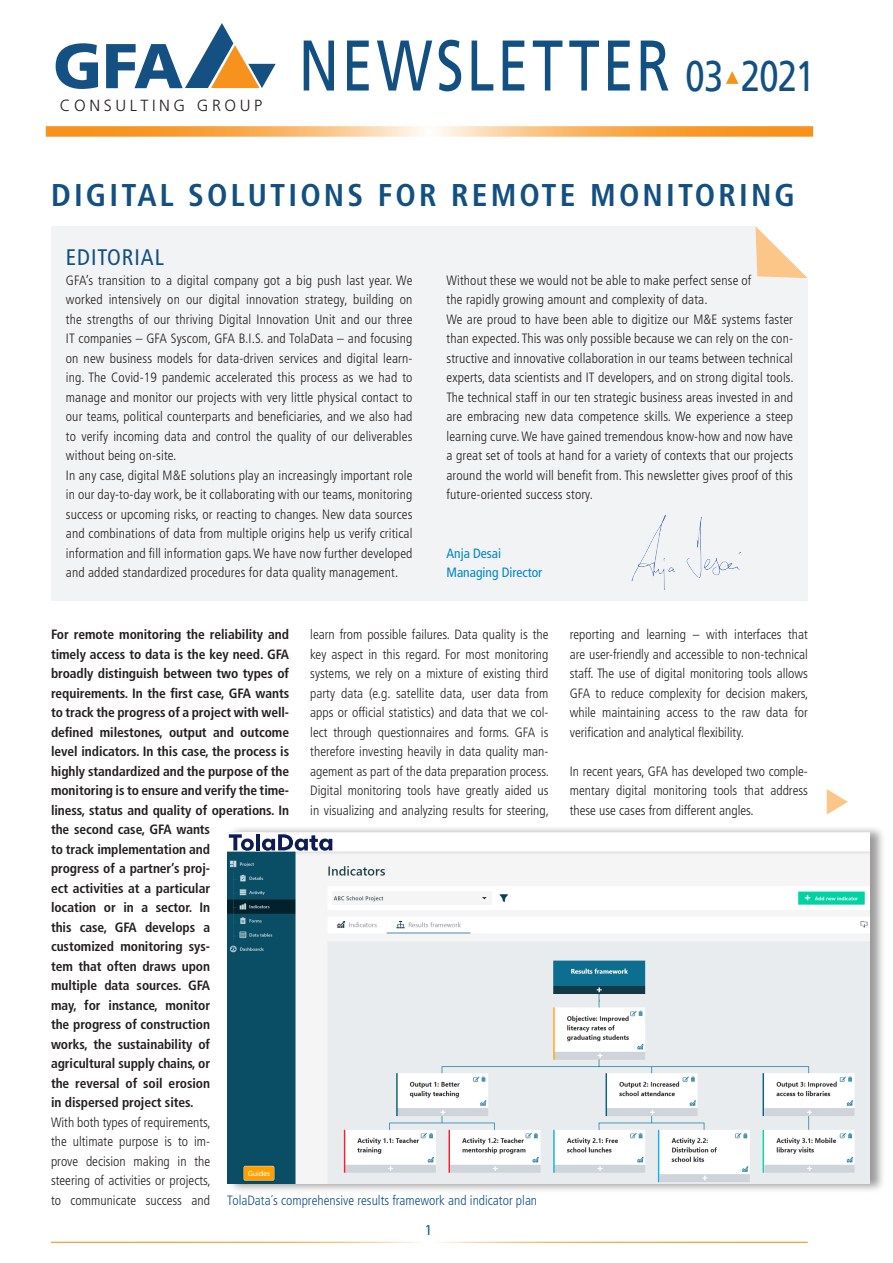
<style>
.page{position:relative;width:893px;height:1263px;background:#fff}
.page>*{position:absolute;margin:0;border:0;box-sizing:border-box;transform-origin:0 0}
.Headline{font:71.55px "Frutiger LT Pro";letter-spacing:.06em;color:#135082;scale:.78 1}
._04_Header{font:700 condensed 31.5px "Frutiger LT Std";letter-spacing:.1em;color:#135082}
._03_Editorial_Fließt{font:condensed 22.5px "Frutiger LT Std";letter-spacing:.04em;color:#135082}
.t1{font:300 16.2px "Frutiger LT Pro";letter-spacing:.22em;color:#231f20}
.t2{font:condensed 15px "Frutiger LT Std";color:#135082}
._03_Editorial_Fließt-2{font:300 condensed 13.5px/19.5px "Frutiger LT Std";color:#231f20;text-align:justify}
.t3{font:700 condensed 13.5px/19.5px "Frutiger LT Std";letter-spacing:-.005em;color:#231f20}
.t4{font:300 condensed 13.5px "Frutiger LT Std";color:#135082}
._03_Editorial_Fließt-3{font:condensed 13.5px "Frutiger LT Std";color:#0084ca}
.s1{font-size:42.45px}
</style>
<div class="page">
<svg style="left:51px;top:126px;width:757px;height:11px;background:#f9b667"></svg>
<div style="left:51px;top:226px;width:757px;height:375px;background:#f2f3f4"></div>
<img style="left:631px;top:515px;width:111px;height:74px">
<svg style="left:755px;top:226px;width:53px;height:52px"></svg>
<hr style="left:51px;top:1242px;width:757px;height:1px;background:#f7931d">
<div style="left:227px;top:826px;width:659px;height:367px;background:#231f20;opacity:.45"></div>
<img style="left:227px;top:832px;width:643px;height:352px">
<svg style="left:229px;top:834px;width:25px;height:17px"></svg>
<hr style="left:256px;top:834px;width:4px;height:16px;background:#0d1c55">
<svg style="left:262px;top:834px;width:70px;height:17px"></svg>
<svg style="left:56px;top:23px;width:220px;height:66px"></svg>
<svg style="left:726px;top:71px;width:13px;height:13px"></svg>
<svg style="left:827px;top:789px;width:21px;height:26px"></svg>
<p class="t1" style="left:60px;top:96px;width:204px">CONSULTING GROUP</p>
<p class="Headline" style="left:299px;top:24px;width:663px">NEWSLETTER <span class="s1">03 2021</span></p>
<p class="_04_Header" style="left:51px;top:176px;width:745px">DIGITAL SOLUTIONS FOR REMOTE MONITORING</p>
<p class="_03_Editorial_Fließt" style="left:66px;top:245px;width:99px">EDITORIAL</p>
<p class="_03_Editorial_Fließt-2" style="left:66px;top:271px;width:348px">GFA’s transition to a digital company got a big push last year. We worked intensively on our digital innovation strategy, building on the strengths of our thriving Digital Innovation Unit and our three IT companies – GFA Syscom, GFA B.I.S. and TolaData – and focusing on new business models for data-driven services and digital learn&shy;ing. The Covid-19 pandemic accelerated this process as we had to manage and monitor our projects with very little physical contact to our teams, political counterparts and beneficiaries, and we also had to verify incoming data and control the quality of our deliverables without being on-site.</p>
<p class="_03_Editorial_Fließt-2" style="left:66px;top:466px;width:348px">In any case, digital M&amp;E solutions play an increasingly important role in our day-to-day work, be it collaborating with our teams, monitoring success or upcoming risks, or reacting to changes. New data sources and combinations of data from multiple origins help us verify critical information and fill information gaps. We have now further developed and added standardized procedures for data quality management.</p>
<p class="_03_Editorial_Fließt-2" style="left:446px;top:271px;width:306px">Without these we would not be able to make perfect sense of the rapidly growing amount and complexity of data.</p>
<p class="_03_Editorial_Fließt-2" style="left:446px;top:310px;width:349px">We are proud to have been able to digitize our M&amp;E systems faster than expected. This was only possible because we can rely on the con&shy;structive and innovative collaboration in our teams between technical experts, data scientists and IT developers, and on strong digital tools.<br>The technical staff in our ten strategic business areas invested in and are embracing new data competence skills. We experience a steep learning curve. We have gained tremendous know-how and now have a great set of tools at hand for a variety of contexts that our projects around the world will benefit from. This newsletter gives proof of this future-oriented success story.</p>
<p class="_03_Editorial_Fließt-3" style="left:446px;top:545px;width:56px">Anja Desai</p>
<p class="_03_Editorial_Fließt-3" style="left:446px;top:565px;width:97px">Managing Director</p>
<p class="_03_Editorial_Fließt-2" style="left:310px;top:625px;width:240px">learn from possible failures. Data quality is the key aspect in this regard. For most monitoring systems, we rely on a mixture of existing third party data (e.g. satellite data, user data from apps or official statistics) and data that we col&shy;lect through questionnaires and forms. GFA is therefore investing heavily in data quality man&shy;agement as part of the data preparation process.</p>
<p class="_03_Editorial_Fließt-2" style="left:310px;top:781px;width:240px">Digital monitoring tools have greatly aided us in visualizing and analyzing results for steering,</p>
<p class="t3" style="left:51px;top:625px;width:240px">For remote monitoring the reliability and timely access to data is the key need. GFA broadly distinguish between two types of requirements. In the first case, GFA wants to track the progress of a project with well&shy;defined milestones, output and outcome level indicators. In this case, the process is highly standardized and the purpose of the monitoring is to ensure and verify the time&shy;liness, status and quality of operations. In the second case, GFA wants<br>to track implementation and<br>progress of a partner’s proj-<br>ect activities at a particular<br>location or in a sector. In<br>this case, GFA develops a<br>customized monitoring sys-<br>tem that often draws upon<br>multiple data sources. GFA<br>may, for instance, monitor<br>the progress of construction<br>works, the sustainability of<br>agricultural supply chains, or<br>the reversal of soil erosion<br>in dispersed project sites.</p>
<p class="_03_Editorial_Fließt-2" style="left:51px;top:1112px;width:161px">With both types of requirements, the ultimate purpose is to im&shy;prove decision making in the steering of activities or projects, to communicate success and</p>
<p class="t4" style="left:227px;top:1192px;width:312px">TolaData´s comprehensive results framework and indicator plan</p>
<p class="t2" style="left:426px;top:1221px;width:9px">1</p>
<p class="_03_Editorial_Fließt-2" style="left:570px;top:625px;width:240px">reporting and learning – with interfaces that are user-friendly and accessible to non-technical staff. The use of digital monitoring tools allows GFA to reduce complexity for decision makers, while maintaining access to the raw data for verification and analytical flexibility.</p>
<p class="_03_Editorial_Fließt-2" style="left:570px;top:761px;width:240px">In recent years, GFA has developed two comple&shy;mentary digital monitoring tools that address these use cases from different angles.</p>
</div>
